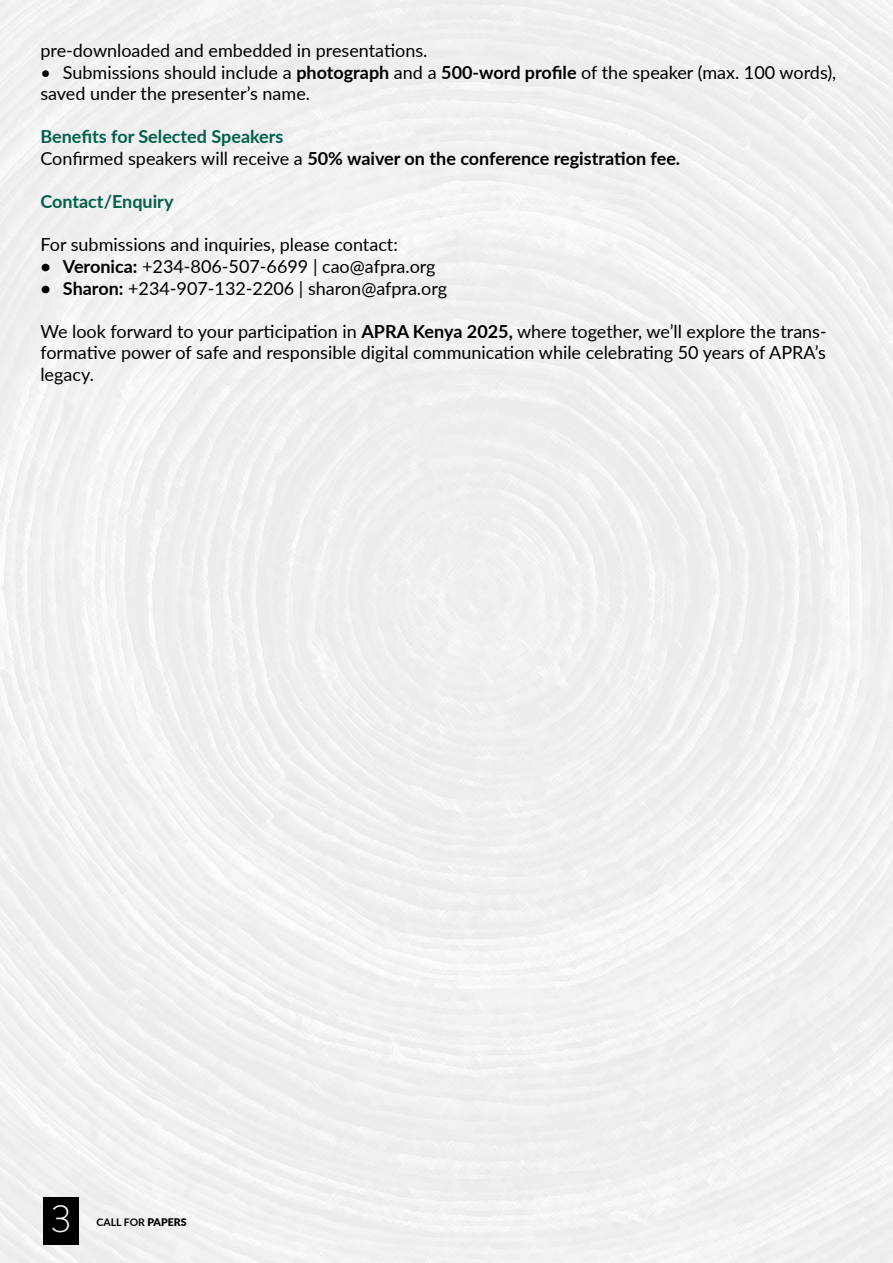
<style>
.page{position:relative;width:893px;height:1263px;background:#f0f0f0}
.page>*{position:absolute;margin:0;border:0;box-sizing:border-box;transform-origin:0 0}
.t1{font:300 39px "Brandon Grotesque";color:#fff}
.t2{font:18px/21.6px "Lato";color:#000}
.t3{font:700 18px/21.6px "Lato";color:#000}
.t4{font:700 18px "Lato";color:#00604b}
.t5{font:700 10.5px "Lato";color:#000}
.s1{font-weight:700}
.s2{color:#00604b}
.s3{font-weight:400}
.s4{font-weight:900}
</style>
<div class="page">
<p class="t2" style="left:40px;top:39px;width:389px">pre-downloaded and embedded in presentations.</p>
<p class="t2" style="left:40px;top:61px;width:797px">• Submissions should include a <span class="s1">photograph</span> and a <span class="s1">500-word profile</span> of the speaker (max. 100 words), saved under the presenter’s name.</p>
<p class="t3" style="left:40px;top:125px;width:641px"><span class="s2">Benefits for Selected Speakers<br></span><span class="s3">Confirmed speakers will receive a</span> 50% waiver on the conference registration fee.</p>
<p class="t4" style="left:40px;top:188px;width:135px">Contact/Enquiry</p>
<p class="t2" style="left:40px;top:233px;width:359px">For submissions and inquiries, please contact:</p>
<p class="t2" style="left:40px;top:255px;width:397px"><span class="s1">• Veronica:</span> +234-806-507-6699 | cao@afpra.org</p>
<p class="t2" style="left:40px;top:277px;width:408px"><span class="s1">• Sharon:</span> +234-907-132-2206 | sharon@afpra.org</p>
<p class="t2" style="left:40px;top:320px;width:788px;text-align:justify">We look forward to your participation in <span class="s1">APRA Kenya 2025,</span> where together, we’ll explore the trans&shy;formative power of safe and responsible digital communication while celebrating 50 years of APRA’s legacy.</p>
<h1 class="t1" style="left:50px;top:1192px;width:23px">3</h1>
<p class="t5" style="left:96px;top:1215px;width:92px">CALL FOR <span class="s4">PAPERS</span></p>
</div>
